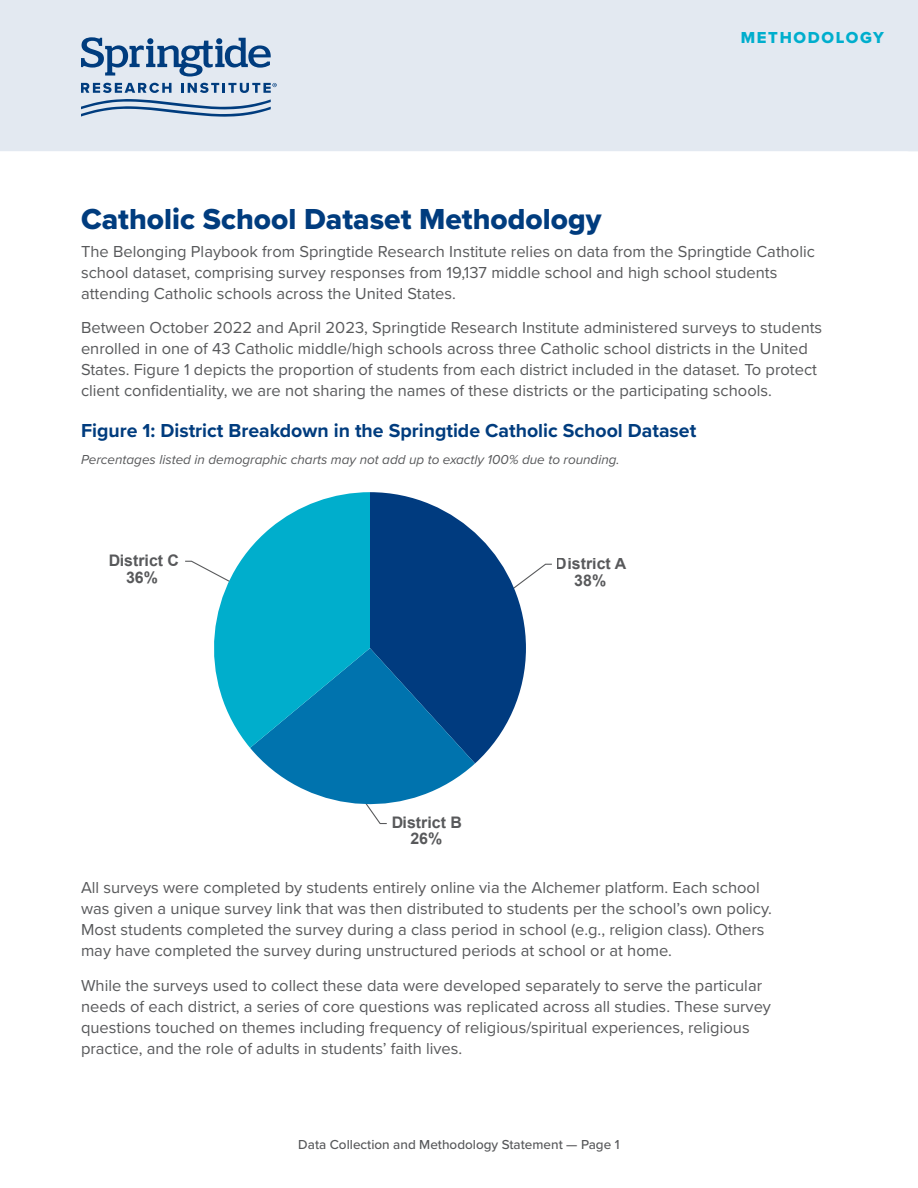
<style>
.page{position:relative;width:918px;height:1188px;background:#fff}
.page>*{position:absolute;margin:0;border:0;box-sizing:border-box;transform-origin:0 0}
.t1{font:30px "Proxima Nova Extrabld";color:#003c7e}
.t2{font:700 19.5px "Proxima Nova";color:#003c7e}
.t3{font:16.5px/21px "Proxima Nova";color:#58595b}
.t4{font:16.5px "Proxima Nova Extrabld";letter-spacing:.1em;color:#00aecd}
.t5{font:700 15.9px/16.4px "Arial";color:#58595b;text-align:center}
.t6{font:italic 13.5px "Proxima Nova";color:#58595b}
.t7{font:500 13.5px "Proxima Nova";color:#58595b}
</style>
<div class="page">
<div style="left:0;top:0;width:901px;height:151px;background:#e3e9f1"></div>
<div style="left:901px;top:0;width:17px;height:151px;background:#e3e9f1"></div>
<svg style="left:81px;top:83px;width:90px;height:10px"></svg>
<svg style="left:81px;top:37px;width:190px;height:40px;background:#97afca"></svg>
<svg style="left:81px;top:99px;width:190px;height:18px;background:#a1b7cf"></svg>
<svg style="left:181px;top:83px;width:96px;height:10px"></svg>
<svg style="left:185px;top:560px;width:10px;height:4px"></svg>
<svg style="left:250px;top:492px;width:302px;height:333px"></svg>
<svg style="left:195px;top:492px;width:175px;height:256px;fill:#00aecc"></svg>
<p class="t4" style="left:741px;top:25px;width:145px">METHODOLOGY</p>
<h1 class="t1" style="left:81px;top:196px;width:522px">Catholic School Dataset Methodology</h1>
<p class="t3" style="left:81px;top:240px;width:736px">The Belonging Playbook from Springtide Research Institute relies on data from the Springtide Catholic school dataset, comprising survey responses from 19,137 middle school and high school students attending Catholic schools across the United States.</p>
<p class="t3" style="left:81px;top:316px;width:743px">Between October 2022 and April 2023, Springtide Research Institute administered surveys to students enrolled in one of 43 Catholic middle/high schools across three Catholic school districts in the United States. Figure 1 depicts the proportion of students from each district included in the dataset. To protect client confidentiality, we are not sharing the names of these districts or the participating schools.</p>
<p class="t2" style="left:81px;top:415px;width:617px">Figure 1: District Breakdown in the Springtide Catholic School Dataset</p>
<p class="t6" style="left:81px;top:450px;width:540px">Percentages listed in demographic charts may not add up to exactly 100% due to rounding.</p>
<p class="t5" style="left:108px;top:553px;width:72px">District C<br>36%</p>
<p class="t5" style="left:391px;top:815px;width:72px;line-height:15.9px">District B<br>26%</p>
<p class="t5" style="left:556px;top:556px;width:72px">District A<br>38%</p>
<p class="t3" style="left:81px;top:876px;width:693px">All surveys were completed by students entirely online via the Alchemer platform. Each school was given a unique survey link that was then distributed to students per the school’s own policy.<br>Most students completed the survey during a class period in school (e.g., religion class). Others may have completed the survey during unstructured periods at school or at home.</p>
<p class="t3" style="left:81px;top:974px;width:692px">While the surveys used to collect these data were developed separately to serve the particular needs of each district, a series of core questions was replicated across all studies. These survey questions touched on themes including frequency of religious/spiritual experiences, religious practice, and the role of adults in students’ faith lives.</p>
<p class="t7" style="left:298px;top:1134px;width:323px">Data Collection and Methodology Statement — Page 1</p>
</div>
